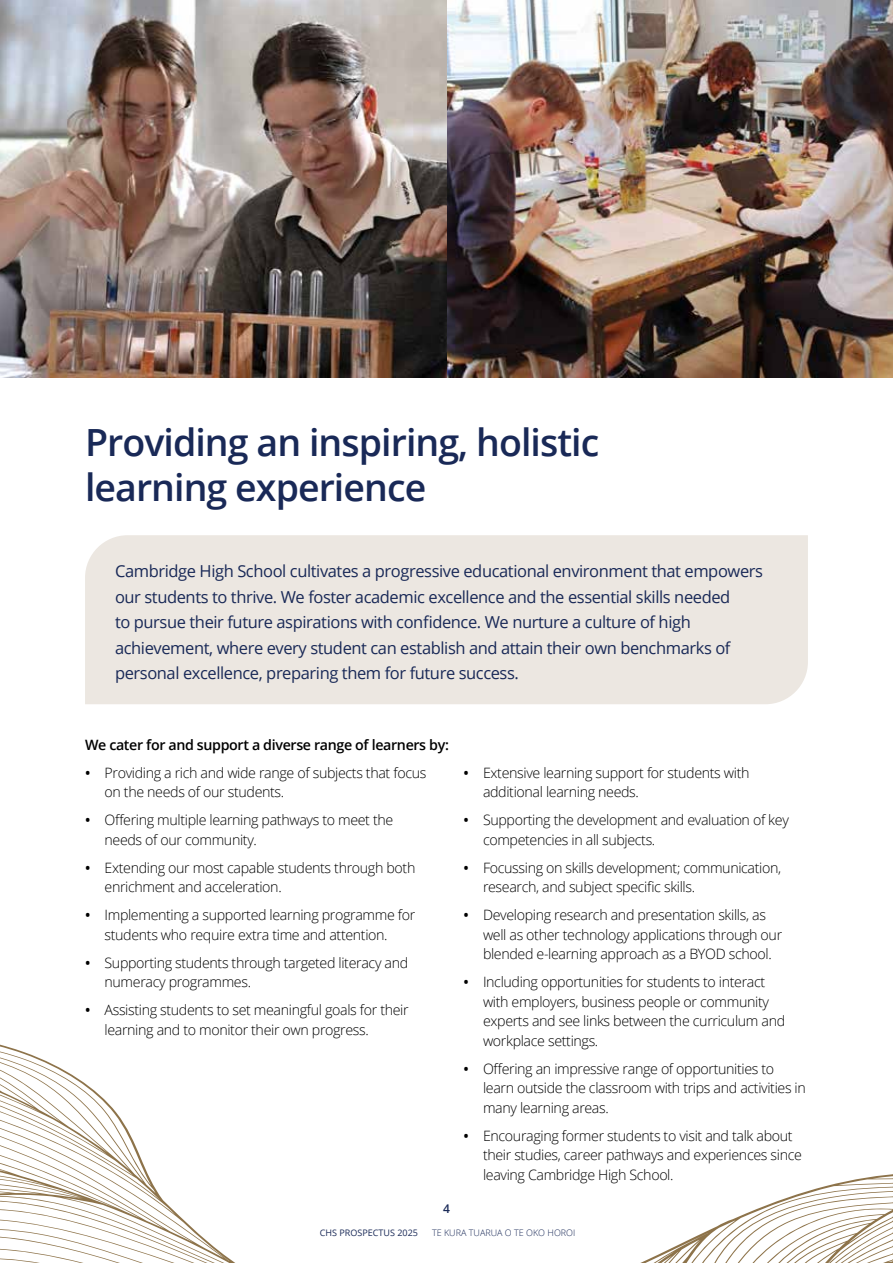
<style>
.page{position:relative;width:893px;height:1263px;background:#fff}
.page>*{position:absolute;margin:0;border:0;box-sizing:border-box;transform-origin:0 0}
.t1{font:600 37.5px/45px "Open Sans";letter-spacing:-.025em;color:#192957}
.t2{font:16.5px/25.5px "Open Sans";letter-spacing:-.025em;color:#192957}
.t3{font:300 14.25px/19.5px "Open Sans";letter-spacing:-.025em;color:#000}
.t4{font:600 14.25px "Open Sans";letter-spacing:-.025em;color:#000}
.t5{font:600 12px "Open Sans";color:#192957}
.t6{font:300 9px "Open Sans";color:#192957}
.t7{font:9px "Open Sans";color:#192957}
.s1{font-weight:600}
</style>
<div class="page">
<svg style="left:0;top:1044px;width:892px;height:219px"></svg>
<div style="left:85px;top:535px;width:723px;height:169px;background:#ece7e1"></div>
<img style="left:446px;top:0;width:447px;height:378px">
<img style="left:0;top:0;width:446px;height:378px">
<svg style="left:892px;top:1174px;width:1px;height:89px"></svg>
<h1 class="t1" style="left:85px;top:419px;width:516px">Providing an inspiring, holistic learning experience</h1>
<p class="t2" style="left:115px;top:558px;width:649px">Cambridge High School cultivates a progressive educational environment that empowers our students to thrive. We foster academic excellence and the essential skills needed<br>to pursue their future aspirations with confidence. We nurture a culture of high achievement, where every student can establish and attain their own benchmarks of personal excellence, preparing them for future success.</p>
<p class="t4" style="left:85px;top:735px;width:365px">We cater for and support a diverse range of learners by:</p>
<p class="t3" style="left:105px;top:763px;width:323px;text-indent:-19px"><span class="s1">•</span> Providing a rich and wide range of subjects that focus on the needs of our students.</p>
<p class="t3" style="left:105px;top:810px;width:290px;text-indent:-19px"><span class="s1">•</span> Offering multiple learning pathways to meet the needs of our community.</p>
<p class="t3" style="left:105px;top:858px;width:312px;text-indent:-19px"><span class="s1">•</span> Extending our most capable students through both enrichment and acceleration.</p>
<p class="t3" style="left:85px;top:905px;width:332px;text-align:center"><span class="s1">•</span> Implementing a supported learning programme for students who require extra time and attention.</p>
<p class="t3" style="left:105px;top:953px;width:305px;text-indent:-19px"><span class="s1">•</span> Supporting students through targeted literacy and numeracy programmes.</p>
<p class="t3" style="left:105px;top:1000px;width:306px;text-indent:-19px"><span class="s1">•</span> Assisting students to set meaningful goals for their learning and to monitor their own progress.</p>
<p class="t5" style="left:443px;top:1200px;width:8px">4</p>
<p class="t3" style="left:483px;top:763px;width:268px;text-indent:-19px"><span class="s1">•</span> Extensive learning support for students with additional learning needs.</p>
<p class="t3" style="left:483px;top:810px;width:307px;text-indent:-19px"><span class="s1">•</span> Supporting the development and evaluation of key competencies in all subjects.</p>
<p class="t3" style="left:483px;top:858px;width:300px;text-indent:-19px"><span class="s1">•</span> Focussing on skills development; communication, research, and subject specific skills.</p>
<p class="t3" style="left:483px;top:905px;width:301px;text-indent:-19px"><span class="s1">•</span> Developing research and presentation skills, as well as other technology applications through our blended e-learning approach as a BYOD school.</p>
<p class="t3" style="left:483px;top:972px;width:304px;text-indent:-19px"><span class="s1">•</span> Including opportunities for students to interact with employers, business people or community experts and see links between the curriculum and workplace settings.</p>
<p class="t3" style="left:483px;top:1059px;width:324px;text-indent:-19px"><span class="s1">•</span> Offering an impressive range of opportunities to learn outside the classroom with trips and activities in many learning areas.</p>
<p class="t3" style="left:483px;top:1125px;width:320px;text-indent:-19px"><span class="s1">•</span> Encouraging former students to visit and talk about their studies, career pathways and experiences since leaving Cambridge High School.</p>
<p class="t7" style="left:320px;top:1227px;width:100px">CHS PROSPECTUS 2025</p>
<p class="t6" style="left:432px;top:1227px;width:145px">TE KURA TUARUA O TE OKO HOROI</p>
</div>
